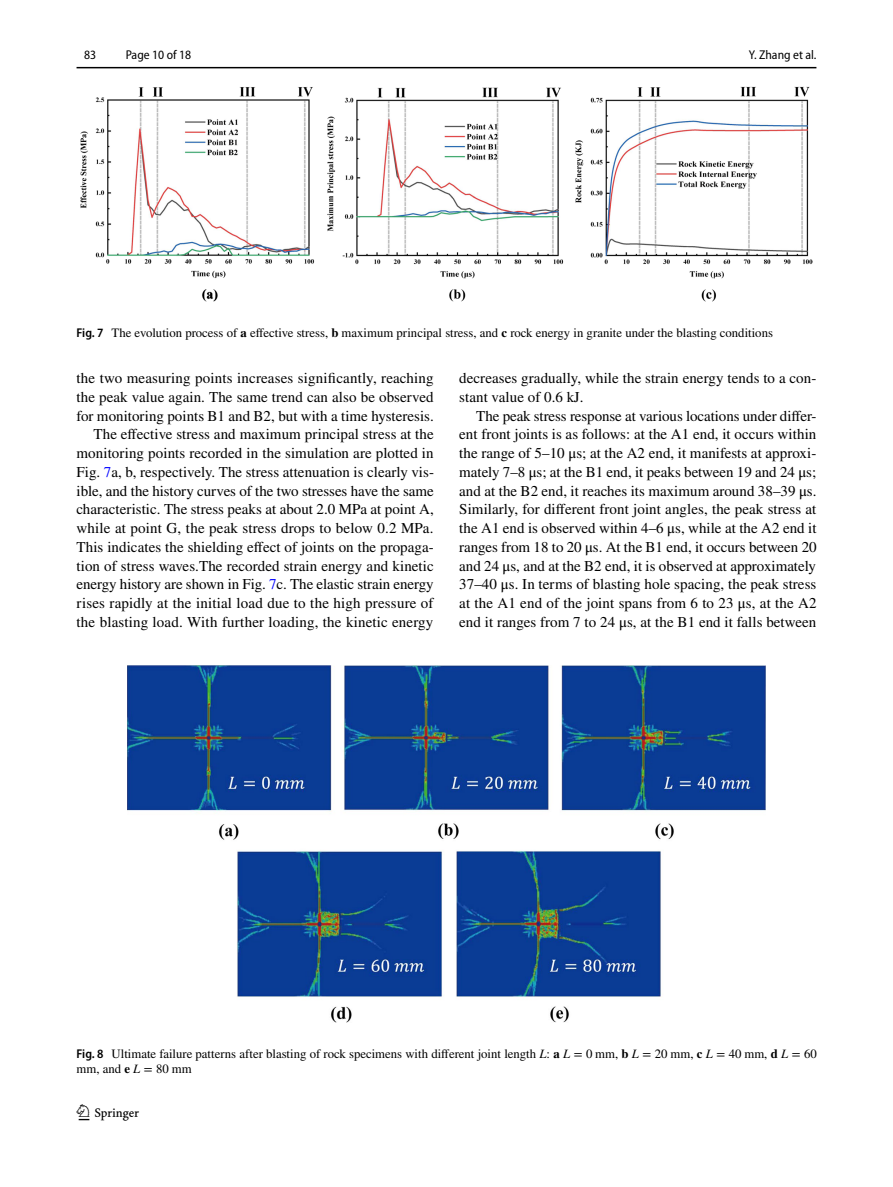
<style>
.page{position:relative;width:893px;height:1187px;background:#fff}
.page>*{position:absolute;margin:0;border:0;box-sizing:border-box;transform-origin:0 0}
.t1{font:22.5px "Springnew Regular 2";color:#000}
.t2{font:15px/18.8px "STIX";letter-spacing:.005em;color:#000;text-align:right}
.t3{font:12.75px/15px "STIX";color:#000}
.t4{font:semi-condensed 12.75px "Myriad Pro";color:#000}
.s1{font-family:"Myriad Pro";font-weight:600;font-stretch:semi-condensed}
.s2{font-weight:700}
.s3{color:#00f}
.s4{font-style:italic}
.s5{font-family:"STIX General Italic 110"}
.s6{font-family:"STIX Math Regular 51"}
.s7{font-family:"STIX General Regular 107"}
.s8{font-family:"STIX General Italic 111"}
.s9{font-family:"STIX Math Regular 52"}
.s10{font-family:"STIX General Regular 103"}
.s11{font-family:"STIX General Italic 107"}
.s12{font-family:"STIX Math Regular 48"}
.s13{font-family:"STIX General Regular 104"}
.s14{font-family:"STIX General Italic 108"}
.s15{font-family:"STIX Math Regular 49"}
.s16{font-family:"STIX General Regular 105"}
.s17{font-family:"STIX General Italic 109"}
.s18{font-family:"STIX Math Regular 50"}
.s19{font-family:"STIX General Regular 106"}
</style>
<div class="page">
<hr style="left:77px;top:67px;width:739px;height:1px;background:#000">
<img style="left:81px;top:87px;width:731px;height:215px">
<img style="left:128px;top:665px;width:637px;height:357px">
<p class="t4" style="left:84px;top:48px;width:14px">83</p>
<p class="t4" style="left:126px;top:48px;width:67px">Page 10 of 18</p>
<p class="t4" style="left:749px;top:48px;width:69px">Y. Zhang et al.</p>
<p class="t3" style="left:77px;top:326px;width:698px"><span class="s1">Fig. 7</span> The evolution process of <span class="s2">a</span> effective stress, <span class="s2">b</span> maximum principal stress, and <span class="s2">c</span> rock energy in granite under the blasting conditions</p>
<p class="t2" style="left:77px;top:369px;width:359px">the two measuring points increases significantly, reaching the peak value again. The same trend can also be observed for monitoring points B1 and B2, but with a time hysteresis.<br>The effective stress and maximum principal stress at the monitoring points recorded in the simulation are plotted in Fig. <span class="s3">7</span>a, b, respectively. The stress attenuation is clearly vis&shy;ible, and the history curves of the two stresses have the same characteristic. The stress peaks at about 2.0 MPa at point A, while at point G, the peak stress drops to below 0.2 MPa.<br>This indicates the shielding effect of joints on the propaga&shy;tion of stress waves.The recorded strain energy and kinetic energy history are shown in Fig. <span class="s3">7</span>c. The elastic strain energy rises rapidly at the initial load due to the high pressure of the blasting load. With further loading, the kinetic energy</p>
<p class="t2" style="left:459px;top:369px;width:359px;text-align:left">decreases gradually, while the strain energy tends to a con&shy;stant value of 0.6 kJ.</p>
<p class="t2" style="left:459px;top:407px;width:359px;text-align:justify;text-indent:17px">The peak stress response at various locations under differ&shy;ent front joints is as follows: at the A1 end, it occurs within the range of 5–10 μs; at the A2 end, it manifests at approxi&shy;mately 7–8 μs; at the B1 end, it peaks between 19 and 24 μs; and at the B2 end, it reaches its maximum around 38–39 μs.<br>Similarly, for different front joint angles, the peak stress at the A1 end is observed within 4–6 μs, while at the A2 end it ranges from 18 to 20 μs. At the B1 end, it occurs between 20 and 24 μs, and at the B2 end, it is observed at approximately 37–40 μs. In terms of blasting hole spacing, the peak stress at the A1 end of the joint spans from 6 to 23 μs, at the A2 end it ranges from 7 to 24 μs, at the B1 end it falls between</p>
<p class="t3" style="left:77px;top:1046px;width:742px"><span class="s1">Fig. 8</span> Ultimate failure patterns after blasting of rock specimens with different joint length <span class="s4">L</span>: <span class="s2">a</span> <span class="s5">L</span> <span class="s6">=</span> <span class="s7">0</span> mm, <span class="s2">b</span> <span class="s8">L</span> <span class="s9">=</span> <span class="s10">20</span> mm, <span class="s2">c</span> <span class="s11">L</span> <span class="s12">=</span> <span class="s13">40</span> mm, <span class="s2">d</span> <span class="s14">L</span> <span class="s15">=</span> <span class="s16">60 </span>mm, and <span class="s2">e</span> <span class="s17">L</span> <span class="s18">=</span> <span class="s19">80</span> mm</p>
<h1 class="t1" style="left:79px;top:1104px;width:62px">1 3</h1>
</div>
